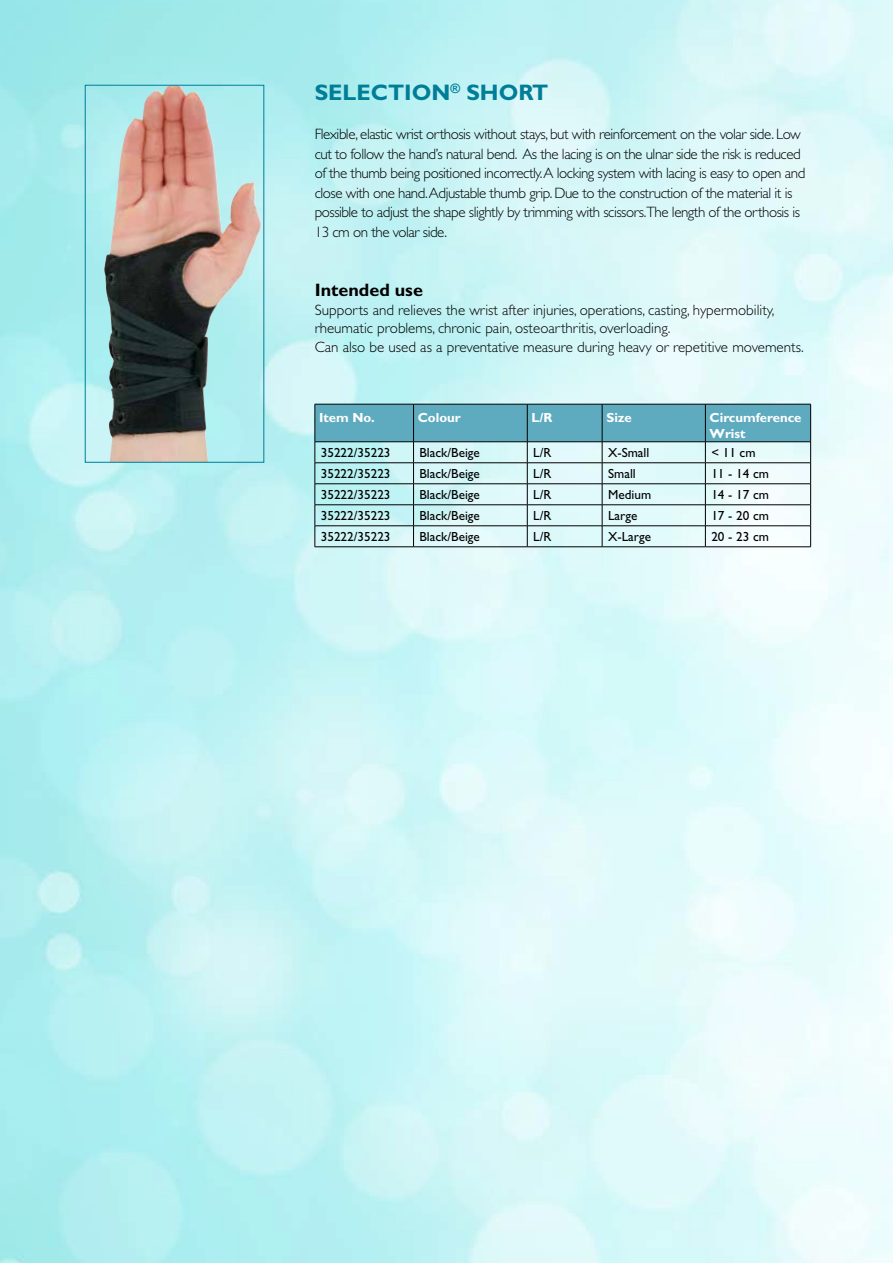
<style>
.page{position:relative;width:893px;height:1263px;background:#fff}
.page>*{position:absolute;margin:0;border:0;box-sizing:border-box;transform-origin:0 0}
.t1{font:700 22.5px "Gill Sans Std";color:#007d97}
.t2{font:700 18px "Gill Sans Std";color:#000}
.t3{font:300 15px/19.5px "Gill Sans Std";letter-spacing:-.03em;color:#000}
.t4{font:300 15px/18.6px "Gill Sans Std";color:#000}
.t5{font:13.2px "Gill Sans Std";color:#000}
.t6{font:700 13.2px/15.9px "Gill Sans Std";color:#fff}
</style>
<div class="page">
<img style="left:0;top:0;width:893px;height:1263px">
<img style="left:104px;top:87px;width:158px;height:373px">
<div style="left:85px;top:85px;width:179px;height:377px;border:1px solid #007d97"></div>
<svg style="left:315px;top:404px;width:496px;height:142px;background:#b0d8de"></svg>
<hr style="left:315px;top:546px;width:99px;height:1px;background:#000">
<hr style="left:414px;top:546px;width:113px;height:1px;background:#000">
<hr style="left:527px;top:546px;width:75px;height:1px;background:#000">
<hr style="left:602px;top:546px;width:103px;height:1px;background:#000">
<hr style="left:705px;top:546px;width:106px;height:1px;background:#000">
<h1 class="t1" style="left:315px;top:79px;width:235px">SELECTION<sup>®</sup> SHORT</h1>
<p class="t3" style="left:315px;top:125px;width:492px">Flexible, elastic wrist orthosis without stays, but with reinforcement on the volar side. Low cut to follow the hand’s natural bend. As the lacing is on the ulnar side the risk is reduced of the thumb being positioned incorrectly. A locking system with lacing is easy to open and close with one hand. Adjustable thumb grip. Due to the construction of the material it is possible to adjust the shape slightly by trimming with scissors.The length of the orthosis is 13 cm on the volar side.</p>
<p class="t2" style="left:315px;top:279px;width:110px">Intended use</p>
<p class="t4" style="left:315px;top:301px;width:490px">Supports and relieves the wrist after injuries, operations, casting, hypermobility, rheumatic problems, chronic pain, osteoarthritis, overloading.<br>Can also be used as a preventative measure during heavy or repetitive movements.</p>
<p class="t6" style="left:319px;top:409px;width:57px">Item No.</p>
<p class="t6" style="left:418px;top:409px;width:45px">Colour</p>
<p class="t6" style="left:531px;top:409px;width:22px">L/R</p>
<p class="t6" style="left:606px;top:409px;width:27px">Size</p>
<p class="t6" style="left:710px;top:409px;width:93px">Circumference<br>Wrist</p>
<p class="t5" style="left:321px;top:445px;width:71px">35222/35223</p>
<p class="t5" style="left:419px;top:445px;width:62px">Black/Beige</p>
<p class="t5" style="left:533px;top:445px;width:20px">L/R</p>
<p class="t5" style="left:608px;top:445px;width:43px">X-Small</p>
<p class="t5" style="left:711px;top:445px;width:46px">&lt; 11 cm</p>
<p class="t5" style="left:321px;top:466px;width:71px">35222/35223</p>
<p class="t5" style="left:419px;top:466px;width:62px">Black/Beige</p>
<p class="t5" style="left:533px;top:466px;width:20px">L/R</p>
<p class="t5" style="left:608px;top:466px;width:29px">Small</p>
<p class="t5" style="left:711px;top:466px;width:59px">11 - 14 cm</p>
<p class="t5" style="left:321px;top:487px;width:71px">35222/35223</p>
<p class="t5" style="left:419px;top:487px;width:62px">Black/Beige</p>
<p class="t5" style="left:533px;top:487px;width:20px">L/R</p>
<p class="t5" style="left:608px;top:487px;width:45px">Medium</p>
<p class="t5" style="left:711px;top:487px;width:59px">14 - 17 cm</p>
<p class="t5" style="left:321px;top:508px;width:71px">35222/35223</p>
<p class="t5" style="left:419px;top:508px;width:62px">Black/Beige</p>
<p class="t5" style="left:533px;top:508px;width:20px">L/R</p>
<p class="t5" style="left:608px;top:508px;width:31px">Large</p>
<p class="t5" style="left:711px;top:508px;width:59px">17 - 20 cm</p>
<p class="t5" style="left:321px;top:529px;width:71px">35222/35223</p>
<p class="t5" style="left:419px;top:529px;width:62px">Black/Beige</p>
<p class="t5" style="left:533px;top:529px;width:20px">L/R</p>
<p class="t5" style="left:608px;top:529px;width:44px">X-Large</p>
<p class="t5" style="left:711px;top:529px;width:59px">20 - 23 cm</p>
</div>
